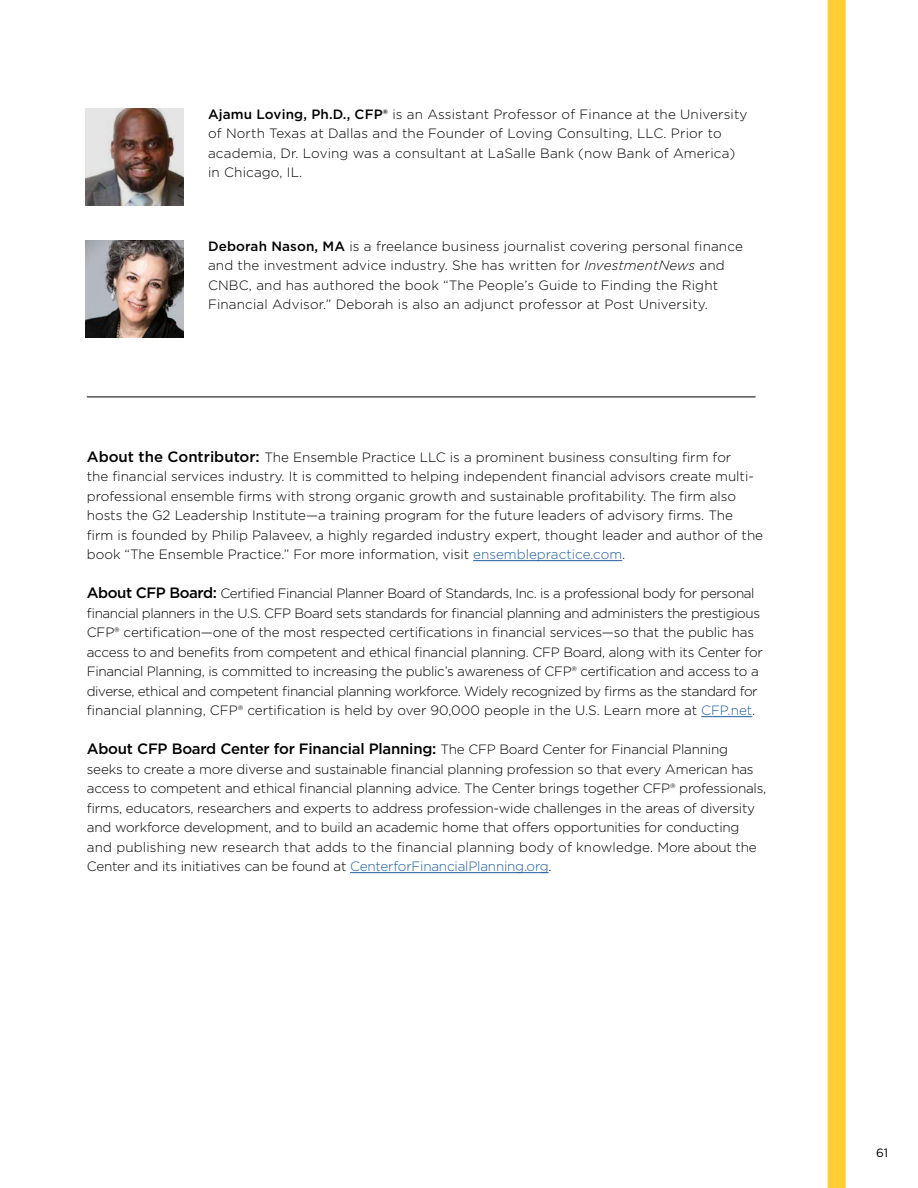
<style>
.page{position:relative;width:918px;height:1188px;background:#fff}
.page>*{position:absolute;margin:0;border:0;box-sizing:border-box;transform-origin:0 0}
.t1{font:500 15px "Gotham";letter-spacing:-.015em;color:#000}
.t2{font:300 13.5px/19.5px "Gotham";letter-spacing:-.01em;color:#000}
.t3{font:300 13.5px/19.5px "Gotham";letter-spacing:.01em;color:#000}
.t4{font:12px "Gotham";color:#000}
.s1{font-weight:500}
.s2{font-style:italic}
.s3{font-weight:500;font-size:15px}
.s4{color:#215e9e}
.s5{font-weight:300;font-size:13.5px}
</style>
<div class="page">
<div style="left:828px;top:0;width:18px;height:1188px;background:#ffcf35"></div>
<hr style="left:473px;top:560px;width:149px;height:1px;background:#215e9e">
<hr style="left:701px;top:716px;width:51px;height:1px;background:#215e9e">
<hr style="left:350px;top:872px;width:199px;height:1px;background:#215e9e">
<img style="left:86px;top:108px;width:97px;height:97px">
<img style="left:86px;top:240px;width:97px;height:97px">
<hr style="left:87px;top:397px;width:669px;height:1px;background:#000">
<p class="t3" style="left:208px;top:104px;width:541px"><span class="s1">Ajamu Loving, Ph.D., CFP®</span> is an Assistant Professor of Finance at the University of North Texas at Dallas and the Founder of Loving Consulting, LLC. Prior to academia, Dr. Loving was a consultant at LaSalle Bank (now Bank of America) in Chicago, IL.</p>
<p class="t3" style="left:208px;top:236px;width:536px"><span class="s1">Deborah Nason, MA</span> is a freelance business journalist covering personal finance and the investment advice industry. She has written for <span class="s2">InvestmentNews</span> and CNBC, and has authored the book “The People’s Guide to Finding the Right Financial Advisor.” Deborah is also an adjunct professor at Post University.</p>
<p class="t2" style="left:87px;top:447px;width:678px"><span class="s3">About the Contributor:</span> The Ensemble Practice LLC is a prominent business consulting firm for<br>the financial services industry. It is committed to helping independent financial advisors create multi&shy;professional ensemble firms with strong organic growth and sustainable profitability. The firm also hosts the G2 Leadership Institute—a training program for the future leaders of advisory firms. The<br>firm is founded by Philip Palaveev, a highly regarded industry expert, thought leader and author of the book “The Ensemble Practice.” For more information, visit <span class="s4">ensemblepractice.com</span>.</p>
<p class="t2" style="left:87px;top:583px;width:677px"><span class="s3">About CFP Board:</span> Certified Financial Planner Board of Standards, Inc. is a professional body for personal financial planners in the U.S. CFP Board sets standards for financial planning and administers the prestigious CFP® certification—one of the most respected certifications in financial services—so that the public has access to and benefits from competent and ethical financial planning. CFP Board, along with its Center for Financial Planning, is committed to increasing the public’s awareness of CFP® certification and access to a diverse, ethical and competent financial planning workforce. Widely recognized by firms as the standard for financial planning, CFP® certification is held by over 90,000 people in the U.S. Learn more at <span class="s4">CFP.net</span>.</p>
<p class="t1" style="left:87px;top:739px;width:643px">About CFP Board Center for Financial Planning: <span class="s5">The CFP Board Center for Financial Planning</span></p>
<p class="t2" style="left:87px;top:759px;width:681px">seeks to create a more diverse and sustainable financial planning profession so that every American has access to competent and ethical financial planning advice. The Center brings together CFP® professionals, firms, educators, researchers and experts to address profession-wide challenges in the areas of diversity and workforce development, and to build an academic home that offers opportunities for conducting and publishing new research that adds to the financial planning body of knowledge. More about the Center and its initiatives can be found at <span class="s4">CenterforFinancialPlanning.org</span>.</p>
<p class="t4" style="left:876px;top:1145px;width:13px">61</p>
</div>
